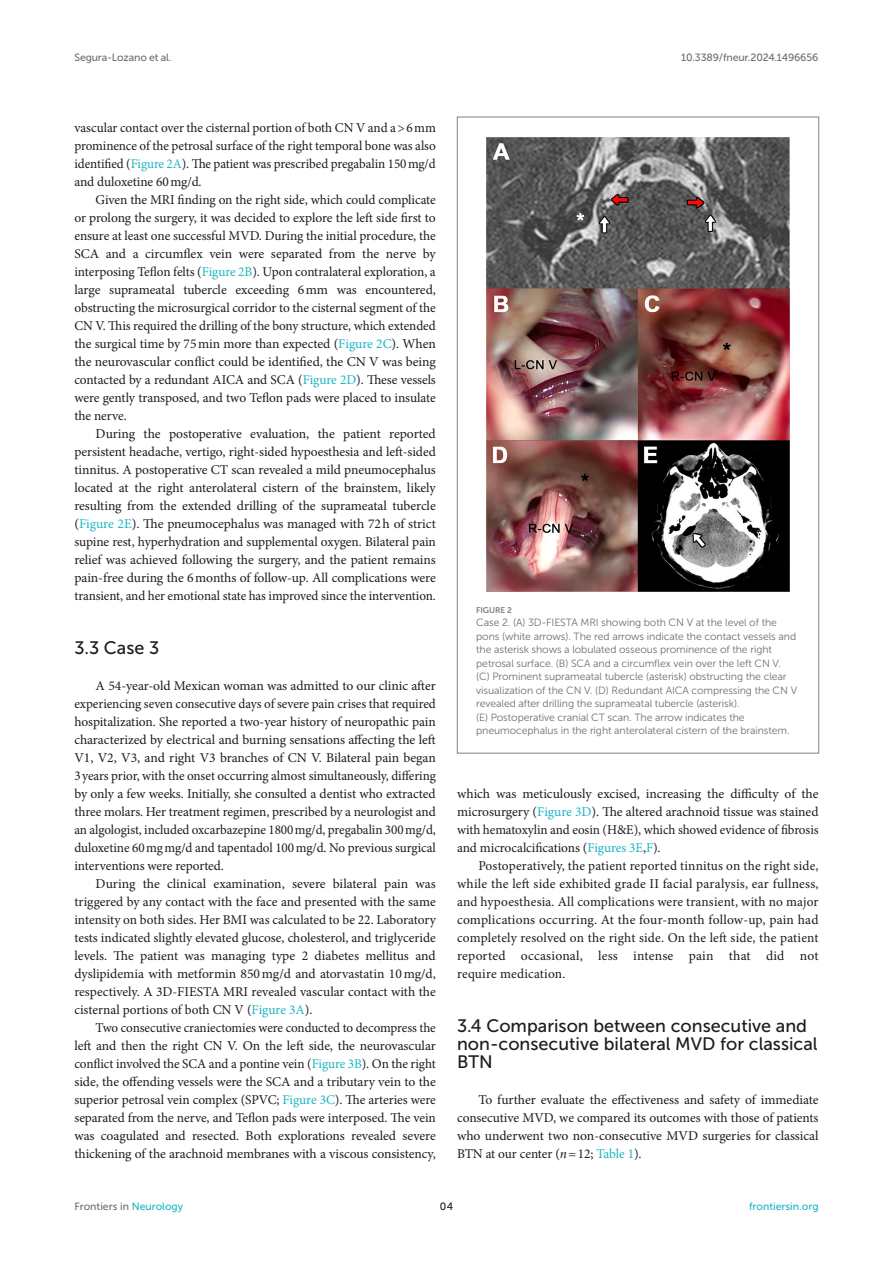
<style>
.page{position:relative;width:893px;height:1263px;background:#fff}
.page>*{position:absolute;margin:0;border:0;box-sizing:border-box;transform-origin:0 0}
.HEAD_2{font:18px/18px "Museo Sans 500";color:#1b1c1b}
.TEXT{font:13.5px/18px "Minion Pro";letter-spacing:-.005em;color:#1b1c1b;text-align:justify}
.FIG_LEG{font:10.5px/13.5px "Museo Sans 300";letter-spacing:-.01em;color:#706f70}
.t1{font:10.5px "Museo Sans 500";letter-spacing:-.015em;color:#706f70}
.t2{font:10.5px "Museo Sans 500";color:#1db5c3}
.t3{font:10.5px "Museo Sans 500";color:#1b1c1b}
.FIG_HD{font:8.25px "Museo Sans 700";letter-spacing:-.01em;color:#7e7f7f}
.s1{color:#1db5c3}
.s2{font-style:italic}
</style>
<div class="page">
<img style="left:486px;top:137px;width:304px;height:455px">
<p class="t1" style="left:74px;top:51px;width:99px">Segura-Lozano et al.</p>
<p class="t1" style="left:681px;top:51px;width:139px">10.3389/fneur.2024.1496656</p>
<p class="TEXT" style="left:74px;top:119px;width:363px">vascular contact over the cisternal portion of both CN V and a&gt;6mm prominence of the petrosal surface of the right temporal bone was also identified (<span class="s1">Figure 2A</span>). The patient was prescribed pregabalin 150mg/d and duloxetine 60mg/d.</p>
<p class="TEXT" style="left:74px;top:191px;width:363px;text-indent:21px">Given the MRI finding on the right side, which could complicate or prolong the surgery, it was decided to explore the left side first to ensure at least one successful MVD. During the initial procedure, the SCA and a circumflex vein were separated from the nerve by interposing Teflon felts (<span class="s1">Figure 2B</span>). Upon contralateral exploration, a large suprameatal tubercle exceeding 6mm was encountered, obstructing the microsurgical corridor to the cisternal segment of the CN V. This required the drilling of the bony structure, which extended the surgical time by 75min more than expected (<span class="s1">Figure 2C</span>). When the neurovascular conflict could be identified, the CN V was being contacted by a redundant AICA and SCA (<span class="s1">Figure 2D</span>). These vessels were gently transposed, and two Teflon pads were placed to insulate the nerve.</p>
<p class="TEXT" style="left:74px;top:425px;width:363px;text-indent:21px">During the postoperative evaluation, the patient reported persistent headache, vertigo, right-sided hypoesthesia and left-sided tinnitus. A postoperative CT scan revealed a mild pneumocephalus located at the right anterolateral cistern of the brainstem, likely resulting from the extended drilling of the suprameatal tubercle (<span class="s1">Figure 2E</span>). The pneumocephalus was managed with 72h of strict supine rest, hyperhydration and supplemental oxygen. Bilateral pain relief was achieved following the surgery, and the patient remains pain-free during the 6months of follow-up. All complications were transient, and her emotional state has improved since the intervention.</p>
<p class="HEAD_2" style="left:74px;top:639px;width:86px">3.3 Case 3</p>
<p class="TEXT" style="left:74px;top:677px;width:363px;text-indent:21px">A 54-year-old Mexican woman was admitted to our clinic after experiencing seven consecutive days of severe pain crises that required hospitalization. She reported a two-year history of neuropathic pain characterized by electrical and burning sensations affecting the left V1, V2, V3, and right V3 branches of CN V. Bilateral pain began 3years prior, with the onset occurring almost simultaneously, differing by only a few weeks. Initially, she consulted a dentist who extracted three molars. Her treatment regimen, prescribed by a neurologist and an algologist, included oxcarbazepine 1800mg/d, pregabalin 300mg/d, duloxetine 60mgmg/d and tapentadol 100mg/d. No previous surgical interventions were reported.</p>
<p class="TEXT" style="left:74px;top:875px;width:363px;text-indent:21px">During the clinical examination, severe bilateral pain was triggered by any contact with the face and presented with the same intensity on both sides. Her BMI was calculated to be 22. Laboratory tests indicated slightly elevated glucose, cholesterol, and triglyceride levels. The patient was managing type 2 diabetes mellitus and dyslipidemia with metformin 850mg/d and atorvastatin 10mg/d, respectively. A 3D-FIESTA MRI revealed vascular contact with the cisternal portions of both CN V (<span class="s1">Figure 3A</span>).</p>
<p class="TEXT" style="left:74px;top:1019px;width:363px;text-indent:21px">Two consecutive craniectomies were conducted to decompress the left and then the right CN V. On the left side, the neurovascular conflict involved the SCA and a pontine vein (<span class="s1">Figure 3B</span>). On the right side, the offending vessels were the SCA and a tributary vein to the superior petrosal vein complex (SPVC; <span class="s1">Figure 3C</span>). The arteries were separated from the nerve, and Teflon pads were interposed. The vein was coagulated and resected. Both explorations revealed severe thickening of the arachnoid membranes with a viscous consistency,</p>
<p class="FIG_HD" style="left:476px;top:605px;width:37px">FIGURE 2</p>
<p class="FIG_LEG" style="left:476px;top:616px;width:322px">Case 2. (A) 3D-FIESTA MRI showing both CN V at the level of the pons (white arrows). The red arrows indicate the contact vessels and the asterisk shows a lobulated osseous prominence of the right petrosal surface. (B) SCA and a circumflex vein over the left CN V.<br>(C) Prominent suprameatal tubercle (asterisk) obstructing the clear visualization of the CN V. (D) Redundant AICA compressing the CN V revealed after drilling the suprameatal tubercle (asterisk).<br>(E) Postoperative cranial CT scan. The arrow indicates the pneumocephalus in the right anterolateral cistern of the brainstem.</p>
<p class="TEXT" style="left:457px;top:785px;width:363px">which was meticulously excised, increasing the difficulty of the microsurgery (<span class="s1">Figure 3D</span>). The altered arachnoid tissue was stained with hematoxylin and eosin (H&amp;E), which showed evidence of fibrosis and microcalcifications (<span class="s1">Figures 3E</span>,<span class="s1">F</span>).</p>
<p class="TEXT" style="left:457px;top:857px;width:363px;text-indent:21px">Postoperatively, the patient reported tinnitus on the right side, while the left side exhibited grade II facial paralysis, ear fullness, and hypoesthesia. All complications were transient, with no major complications occurring. At the four-month follow-up, pain had completely resolved on the right side. On the left side, the patient reported occasional, less intense pain that did not require medication.</p>
<p class="HEAD_2" style="left:457px;top:1017px;width:362px">3.4 Comparison between consecutive and non-consecutive bilateral MVD for classical<br>BTN</p>
<p class="TEXT" style="left:457px;top:1091px;width:363px;text-indent:21px">To further evaluate the effectiveness and safety of immediate consecutive MVD, we compared its outcomes with those of patients who underwent two non-consecutive MVD surgeries for classical BTN at our center (<span class="s2">n</span>=12; <span class="s1">Table 1</span>).</p>
<p class="t1" style="left:74px;top:1200px;width:110px">Frontiers in <span class="s1">Neurology</span></p>
<p class="t3" style="left:440px;top:1200px;width:15px">04</p>
<p class="t2" style="left:749px;top:1200px;width:71px">frontiersin.org</p>
</div>
